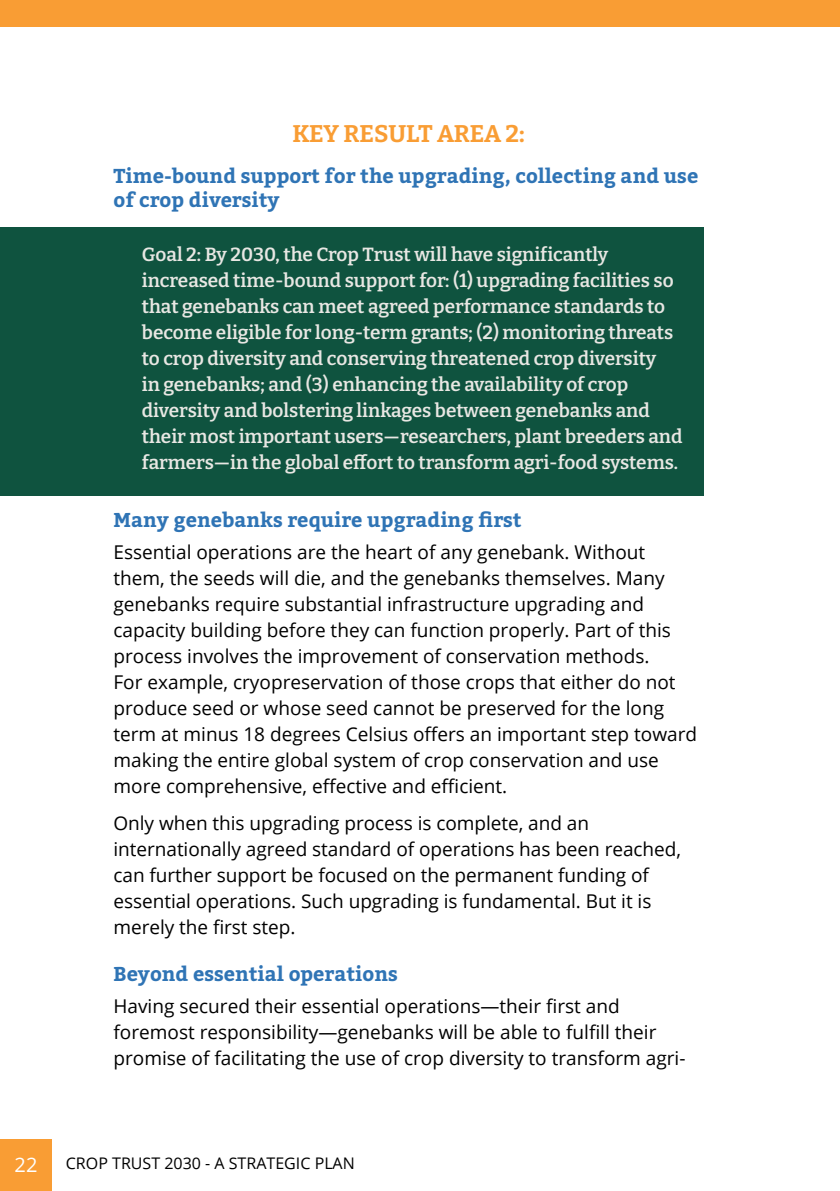
<style>
.page{position:relative;width:840px;height:1191px;background:#fff}
.page>*{position:absolute;margin:0;border:0;box-sizing:border-box;transform-origin:0 0}
.t1{font:100 24px "Bitter";letter-spacing:-.005em;color:#f99d34}
.t2{font:700 20px/24px "Bitter";color:#2f74b5}
.t3{font:20px "Open Sans";color:#fff}
.t4{font:19px/26px "Open Sans";color:#000}
.t5{font:100 19px/26px "Bitter";color:#e8e7e3}
.t6{font:16px "Open Sans";color:#000}
</style>
<div class="page">
<div style="left:0;top:227px;width:703px;height:268px;background:#0f533f"></div>
<div style="left:0;top:1138px;width:52px;height:53px;background:#f99d34"></div>
<div style="left:0;top:0;width:839px;height:27px;background:#f99d34"></div>
<p class="t1" style="left:292px;top:118px;width:233px">KEY RESULT AREA 2:</p>
<p class="t2" style="left:113px;top:164px;width:586px">Time-bound support for the upgrading, collecting and use of crop diversity</p>
<p class="t5" style="left:142px;top:241px;width:542px">Goal 2: By 2030, the Crop Trust will have significantly increased time-bound support for: (1) upgrading facilities so that genebanks can meet agreed performance standards to become eligible for long-term grants; (2) monitoring threats to crop diversity and conserving threatened crop diversity<br>in genebanks; and (3) enhancing the availability of crop diversity and bolstering linkages between genebanks and their most important users—researchers, plant breeders and farmers—in the global effort to transform agri-food systems.</p>
<p class="t2" style="left:113px;top:508px;width:409px">Many genebanks require upgrading first</p>
<p class="t4" style="left:113px;top:538px;width:585px">Essential operations are the heart of any genebank. Without them, the seeds will die, and the genebanks themselves. Many genebanks require substantial infrastructure upgrading and capacity building before they can function properly. Part of this process involves the improvement of conservation methods.<br>For example, cryopreservation of those crops that either do not produce seed or whose seed cannot be preserved for the long term at minus 18 degrees Celsius offers an important step toward making the entire global system of crop conservation and use more comprehensive, effective and efficient.</p>
<p class="t4" style="left:113px;top:809px;width:568px">Only when this upgrading process is complete, and an internationally agreed standard of operations has been reached, can further support be focused on the permanent funding of essential operations. Such upgrading is fundamental. But it is merely the first step.</p>
<p class="t2" style="left:113px;top:962px;width:285px">Beyond essential operations</p>
<p class="t4" style="left:113px;top:992px;width:573px">Having secured their essential operations—their first and foremost responsibility—genebanks will be able to fulfill their promise of facilitating the use of crop diversity to transform agri-</p>
<p class="t3" style="left:15px;top:1150px;width:24px">22</p>
<p class="t6" style="left:66px;top:1152px;width:290px">CROP TRUST 2030 - A STRATEGIC PLAN</p>
</div>
